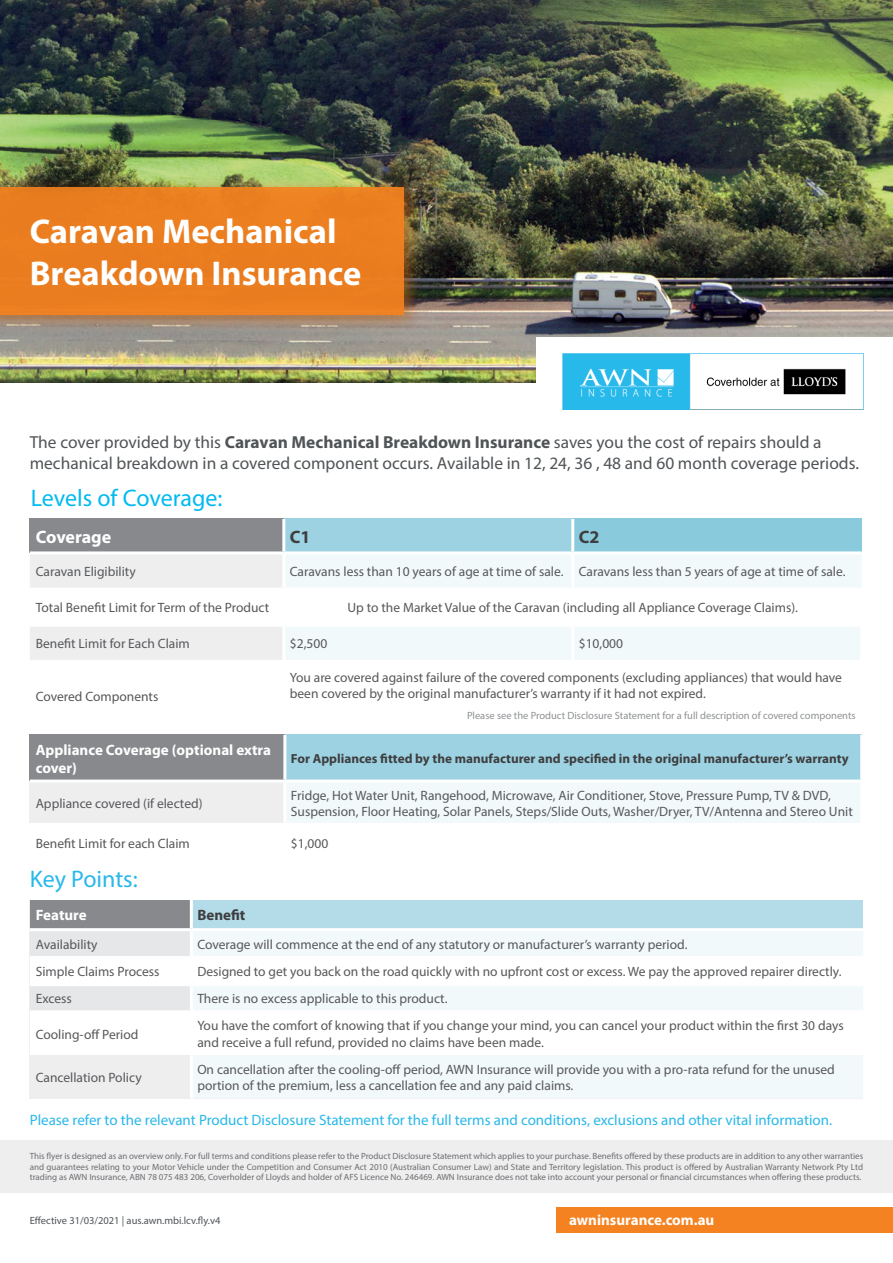
<style>
.page{position:relative;width:893px;height:1263px;background:#fff}
.page>*{position:absolute;margin:0;border:0;box-sizing:border-box;transform-origin:0 0}
.t1{font:700 34.5px/41.4px "Myriad Pro";color:#fff}
.t2{font:24px "Myriad Pro";color:#00baf1}
.t3{font:24px "Myriad Pro";color:#28b8ea}
.Component_Column_Tit{font:700 18px "Myriad Pro";letter-spacing:-.01em;color:#fff}
.Component_Column_Tit-2{font:700 18px "Myriad Pro";color:#3e3e3f}
.t4{font:17.4px/20.9px "Myriad Pro";color:#505457}
.t5{font:15px "Myriad Pro";color:#28b8ea}
.Component_Column_Tit-3{font:700 15px/18px "Myriad Pro";color:#fff}
.Component_Column_Tit-4{font:700 15px "Myriad Pro";color:#3e3e3f}
.Component_Claim_Limi{font:13.5px/16.2px "Myriad Pro";color:#57585a}
.Component_Name{font:13.5px/16.2px "Myriad Pro";color:#57585a}
.Qualifying_Vehicles{font:13.5px/16.2px "Myriad Pro";color:#57585a}
.Component_Column_Tit-5{font:700 13.2px "Myriad Pro";color:#3e3e3f}
.Component_Name-2{font:10.5px "Myriad Pro";color:#8f9194}
.t6{font:10.5px "Myriad Pro";color:#505457}
.t7{font:9px/10.8px "Myriad Pro";color:#6c6d70;text-align:justify}
.s1{font-weight:700}
</style>
<div class="page">
<img style="left:0;top:0;width:893px;height:383px">
<div style="left:30px;top:900px;width:161px;height:30px;background:#87898c"></div>
<div style="left:191px;top:900px;width:672px;height:30px;background:#b3dbe8"></div>
<div style="left:30px;top:931px;width:160px;height:25px;background:#e6e7e9"></div>
<div style="left:193px;top:931px;width:670px;height:167px;background:#f2f9fb"></div>
<svg style="left:30px;top:959px;width:833px;height:96px"></svg>
<div style="left:30px;top:1055px;width:161px;height:43px;background:#eeeeef"></div>
<hr style="left:190px;top:900px;width:3px;height:28px;background:#fff">
<hr style="left:190px;top:959px;width:3px;height:24px;background:#fff">
<hr style="left:190px;top:986px;width:3px;height:24px;background:#fff">
<hr style="left:190px;top:1013px;width:3px;height:42px;background:#fff">
<hr style="left:190px;top:1055px;width:3px;height:43px;background:#fff">
<hr style="left:191px;top:956px;width:672px;height:3px;background:#fff">
<hr style="left:30px;top:983px;width:161px;height:3px;background:#fff">
<hr style="left:191px;top:983px;width:672px;height:3px;background:#fff">
<hr style="left:30px;top:1010px;width:161px;height:3px;background:#fff">
<hr style="left:191px;top:1010px;width:672px;height:3px;background:#fff">
<hr style="left:30px;top:928px;width:161px;height:3px;background:#fff">
<hr style="left:191px;top:928px;width:672px;height:3px;background:#fff">
<div style="left:30px;top:519px;width:254px;height:34px;background:#87898c"></div>
<div style="left:284px;top:519px;width:289px;height:34px;background:#9dd2e2"></div>
<div style="left:573px;top:519px;width:289px;height:34px;background:#89cbdd"></div>
<div style="left:30px;top:555px;width:252px;height:33px;background:#eeeeef"></div>
<div style="left:286px;top:555px;width:575px;height:32px;background:#f2f9fb"></div>
<svg style="left:30px;top:627px;width:830px;height:108px"></svg>
<hr style="left:284px;top:551px;width:289px;height:3px;background:#fff">
<hr style="left:573px;top:551px;width:289px;height:3px;background:#fff">
<hr style="left:571px;top:519px;width:3px;height:32px;background:#fff">
<hr style="left:571px;top:554px;width:3px;height:34px;background:#fff">
<hr style="left:282px;top:627px;width:3px;height:33px;background:#fff">
<hr style="left:571px;top:627px;width:3px;height:33px;background:#fff">
<hr style="left:282px;top:519px;width:3px;height:32px;background:#fff">
<hr style="left:30px;top:551px;width:254px;height:3px;background:#fff">
<hr style="left:30px;top:660px;width:254px;height:3px;background:#fff">
<hr style="left:284px;top:660px;width:289px;height:3px;background:#fff">
<hr style="left:573px;top:660px;width:290px;height:3px;background:#fff">
<hr style="left:282px;top:663px;width:3px;height:73px;background:#fff">
<div style="left:0;top:1140px;width:893px;height:53px;background:#eeeeef"></div>
<div style="left:556px;top:1208px;width:337px;height:25px;background:#f58220"></div>
<div style="left:537px;top:337px;width:356px;height:86px;background:#fff"></div>
<img style="left:562px;top:354px;width:301px;height:56px">
<div style="left:30px;top:735px;width:255px;height:46px;background:#87898c"></div>
<div style="left:285px;top:735px;width:577px;height:46px;background:#9dd2e2"></div>
<div style="left:30px;top:781px;width:255px;height:43px;background:#eeeeef"></div>
<div style="left:285px;top:781px;width:577px;height:43px;background:#f2f9fb"></div>
<hr style="left:285px;top:779px;width:578px;height:3px;background:#fff">
<hr style="left:860px;top:735px;width:3px;height:44px;background:#fff">
<hr style="left:283px;top:782px;width:3px;height:41px;background:#fff">
<hr style="left:860px;top:782px;width:3px;height:41px;background:#fff">
<hr style="left:30px;top:823px;width:255px;height:3px;background:#fff">
<hr style="left:285px;top:823px;width:578px;height:3px;background:#fff">
<hr style="left:283px;top:735px;width:3px;height:44px;background:#fff">
<hr style="left:30px;top:779px;width:255px;height:3px;background:#fff">
<div style="left:0;top:177px;width:422px;height:156px;background:#bc6414;opacity:.67"></div>
<div style="left:0;top:187px;width:404px;height:128px;background:#eb7d1f"></div>
<p class="t1" style="left:30px;top:211px;width:333px">Caravan Mechanical<br>Breakdown Insurance</p>
<p class="t4" style="left:30px;top:431px;width:831px">The cover provided by this <span class="s1">Caravan Mechanical Breakdown Insurance</span> saves you the cost of repairs should a mechanical breakdown in a covered component occurs. Available in 12, 24, 36 , 48 and 60 month coverage periods.</p>
<p class="t2" style="left:31px;top:483px;width:193px">Levels of Coverage:</p>
<p class="Component_Column_Tit" style="left:36px;top:526px;width:77px">Coverage</p>
<p class="Component_Column_Tit-2" style="left:290px;top:526px;width:22px">C1</p>
<p class="Component_Column_Tit-2" style="left:579px;top:526px;width:22px">C2</p>
<p class="Qualifying_Vehicles" style="left:36px;top:563px;width:102px">Caravan Eligibility</p>
<p class="Qualifying_Vehicles" style="left:290px;top:563px;width:275px">Caravans less than 10 years of age at time of sale.</p>
<p class="Qualifying_Vehicles" style="left:579px;top:563px;width:268px">Caravans less than 5 years of age at time of sale.</p>
<p class="Component_Name" style="left:36px;top:599px;width:235px">Total Benefit Limit for Term of the Product</p>
<p class="Component_Name" style="left:348px;top:599px;width:452px">Up to the Market Value of the Caravan (including all Appliance Coverage Claims).</p>
<p class="Component_Name" style="left:36px;top:635px;width:156px">Benefit Limit for Each Claim</p>
<p class="Component_Name" style="left:290px;top:635px;width:39px">$2,500</p>
<p class="Component_Name" style="left:579px;top:635px;width:46px">$10,000</p>
<p class="Component_Name" style="left:36px;top:688px;width:124px">Covered Components</p>
<p class="Component_Name" style="left:290px;top:669px;width:554px">You are covered against failure of the covered components (excluding appliances) that would have been covered by the original manufacturer’s warranty if it had not expired.</p>
<p class="Component_Name-2" style="left:467px;top:709px;width:390px">Please see the Product Disclosure Statement for a full description of covered components</p>
<p class="Component_Column_Tit-3" style="left:36px;top:741px;width:237px">Appliance Coverage (optional extra cover)</p>
<p class="Component_Column_Tit-5" style="left:291px;top:751px;width:559px">For Appliances fitted by the manufacturer and specified in the original manufacturer’s warranty</p>
<p class="Qualifying_Vehicles" style="left:36px;top:795px;width:168px">Appliance covered (if elected)</p>
<p class="Qualifying_Vehicles" style="left:291px;top:787px;width:563px">Fridge, Hot Water Unit, Rangehood, Microwave, Air Conditioner, Stove, Pressure Pump, TV &amp; DVD,<br>Suspension, Floor Heating, Solar Panels, Steps/Slide Outs, Washer/Dryer, TV/Antenna and Stereo Unit</p>
<p class="Component_Name" style="left:36px;top:835px;width:156px">Benefit Limit for each Claim</p>
<p class="Component_Name" style="left:291px;top:835px;width:39px">$1,000</p>
<p class="t3" style="left:30px;top:864px;width:110px">Key Points:</p>
<p class="Component_Column_Tit-3" style="left:36px;top:906px;width:52px">Feature</p>
<p class="Component_Column_Tit-4" style="left:197px;top:907px;width:50px">Benefit</p>
<p class="Component_Name" style="left:36px;top:936px;width:63px">Availability</p>
<p class="Component_Claim_Limi" style="left:197px;top:936px;width:492px">Coverage will commence at the end of any statutory or manufacturer’s warranty period.</p>
<p class="Component_Name" style="left:36px;top:963px;width:125px">Simple Claims Process</p>
<p class="Component_Claim_Limi" style="left:197px;top:963px;width:646px">Designed to get you back on the road quickly with no upfront cost or excess. We pay the approved repairer directly.</p>
<p class="Component_Name" style="left:36px;top:990px;width:38px">Excess</p>
<p class="Component_Claim_Limi" style="left:197px;top:990px;width:252px">There is no excess applicable to this product.</p>
<p class="Component_Name" style="left:36px;top:1026px;width:104px">Cooling-off Period</p>
<p class="Component_Claim_Limi" style="left:197px;top:1017px;width:648px">You have the comfort of knowing that if you change your mind, you can cancel your product within the first 30 days and receive a full refund, provided no claims have been made.</p>
<p class="Component_Name" style="left:36px;top:1069px;width:107px">Cancellation Policy</p>
<p class="Component_Claim_Limi" style="left:197px;top:1061px;width:639px">On cancellation after the cooling-off period, AWN Insurance will provide you with a pro-rata refund for the unused portion of the premium, less a cancellation fee and any paid claims.</p>
<p class="t5" style="left:30px;top:1110px;width:804px">Please refer to the relevant Product Disclosure Statement for the full terms and conditions, exclusions and other vital information.</p>
<p class="t7" style="left:30px;top:1150px;width:835px">This flyer is designed as an overview only. For full terms and conditions please refer to the Product Disclosure Statement which applies to your purchase. Benefits offered by these products are in addition to any other warranties and guarantees relating to your Motor Vehicle under the Competition and Consumer Act 2010 (Australian Consumer Law) and State and Territory legislation. This product is offered by Australian Warranty Network Pty Ltd trading as AWN Insurance, ABN 78 075 483 206, Coverholder of Lloyds and holder of AFS Licence No. 246469. AWN Insurance does not take into account your personal or financial circumstances when offering these products.</p>
<p class="t6" style="left:30px;top:1214px;width:192px">Effective 31/03/2021 | aus.awn.mbi.lcv.fly.v4</p>
<p class="Component_Column_Tit-3" style="left:569px;top:1211px;width:147px">awninsurance.com.au</p>
</div>
